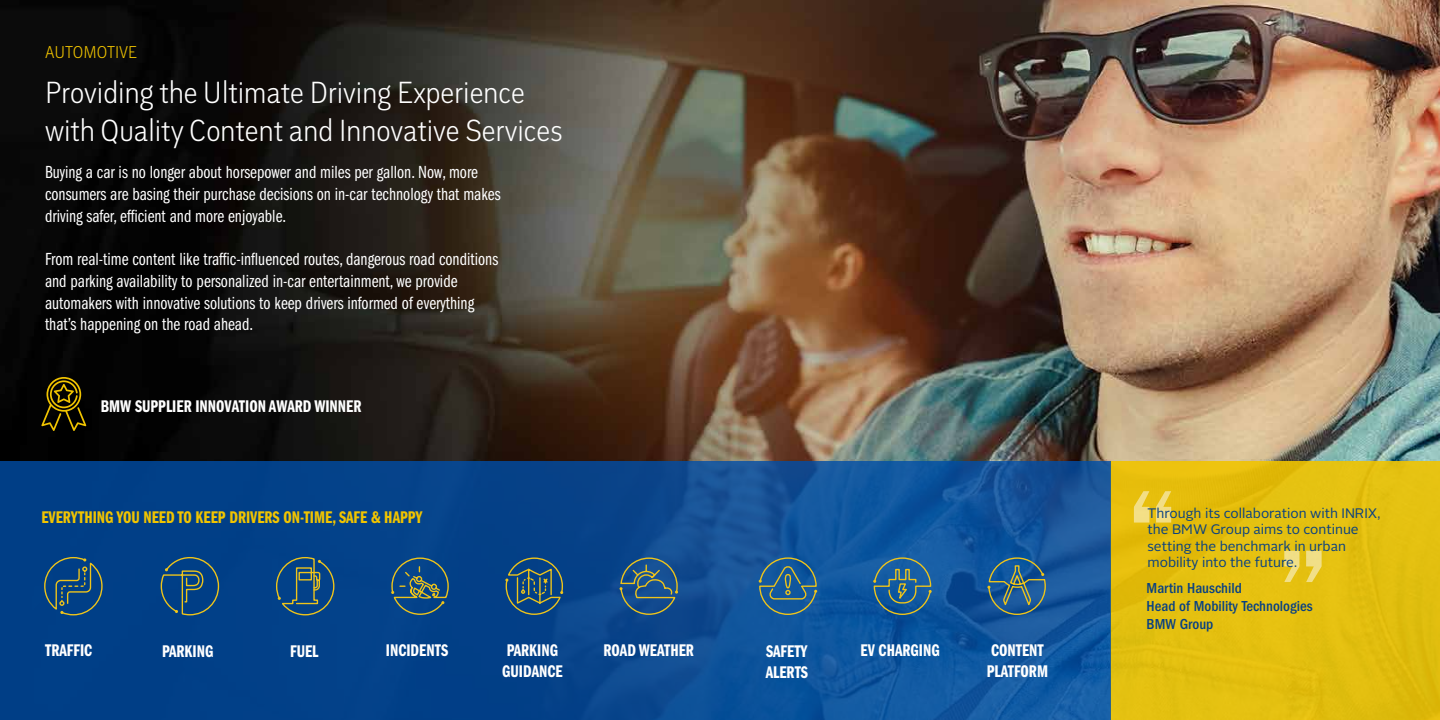
<style>
.page{position:relative;width:1440px;height:720px;background:#fff}
.page>*{position:absolute;margin:0;border:0;box-sizing:border-box;transform-origin:0 0}
.t1{font:300 condensed 31.25px/37.5px "Trilogy Sans";color:#fff}
.t2{font:18.12px/21.8px "Franklin Gothic LT Pro Bk Cm";color:#fff}
.t3{font:17.5px/21px "Franklin Gothic LT Pro Dm Cm";color:#fff}
.t4{font:17.5px "Franklin Gothic LT Pro Dm Cm";color:#f1c400}
.t5{font:300 condensed 17.5px "Trilogy Sans";color:#f1c400}
.t6{font:500 condensed 15px/18px "Franklin Gothic LT Pro";color:#084083}
.t7{font:13.75px/16.5px "Alright Sans";color:#084083}
</style>
<div class="page">
<img style="left:0;top:0;width:1440px;height:461px">
<div style="left:1111px;top:461px;width:329px;height:259px;background:#e4c00f"></div>
<svg style="left:1134px;top:491px;width:37px;height:32px"></svg>
<svg style="left:1284px;top:551px;width:38px;height:31px"></svg>
<svg style="left:0;top:461px;width:1111px;height:259px;background:#08488f"></svg>
<svg style="left:43px;top:556px;width:60px;height:60px;background:#1f5077"></svg>
<svg style="left:391px;top:557px;width:58px;height:59px;background:#295777"></svg>
<svg style="left:758px;top:557px;width:59px;height:59px;background:#2f658b"></svg>
<svg style="left:160px;top:556px;width:60px;height:60px;background:#1f4f78"></svg>
<svg style="left:505px;top:557px;width:59px;height:59px;background:#2a5574"></svg>
<svg style="left:873px;top:557px;width:59px;height:59px;background:#31688d"></svg>
<svg style="left:275px;top:556px;width:60px;height:60px;background:#255478"></svg>
<svg style="left:620px;top:557px;width:58px;height:59px;background:#315c7f"></svg>
<svg style="left:987px;top:557px;width:60px;height:138px;background:#225d95"></svg>
<svg style="left:41px;top:377px;width:45px;height:54px;background:#3d3201"></svg>
<p class="t5" style="left:45px;top:42px;width:94px">AUTOMOTIVE</p>
<h1 class="t1" style="left:45px;top:74px;width:519px">Providing the Ultimate Driving Experience with Quality Content and Innovative Services</h1>
<p class="t2" style="left:45px;top:162px;width:457px">Buying a car is no longer about horsepower and miles per gallon. Now, more consumers are basing their purchase decisions on in-car technology that makes driving safer, efficient and more enjoyable.</p>
<p class="t2" style="left:45px;top:249px;width:455px">From real-time content like traffic-influenced routes, dangerous road conditions and parking availability to personalized in-car entertainment, we provide automakers with innovative solutions to keep drivers informed of everything that’s happening on the road ahead.</p>
<p class="t3" style="left:101px;top:396px;width:262px">BMW SUPPLIER INNOVATION AWARD WINNER</p>
<p class="t4" style="left:41px;top:508px;width:383px">EVERYTHING YOU NEED TO KEEP DRIVERS ON-TIME, SAFE &amp; HAPPY</p>
<p class="t3" style="left:290px;top:641px;width:30px">FUEL</p>
<p class="t3" style="left:604px;top:640px;width:92px">ROAD WEATHER</p>
<p class="t3" style="left:861px;top:640px;width:81px">EV CHARGING</p>
<p class="t3" style="left:987px;top:640px;width:63px">CONTENT<br>PLATFORM</p>
<p class="t3" style="left:45px;top:640px;width:49px">TRAFFIC</p>
<p class="t3" style="left:386px;top:640px;width:64px">INCIDENTS</p>
<p class="t3" style="left:766px;top:640px;width:44px">SAFETY<br>ALERTS</p>
<p class="t3" style="left:162px;top:641px;width:53px">PARKING</p>
<p class="t3" style="left:502px;top:640px;width:62px">PARKING<br>GUIDANCE</p>
<p class="t7" style="left:1148px;top:505px;width:234px">Through its collaboration with INRIX, the BMW Group aims to continue setting the benchmark in urban mobility into the future.</p>
<p class="t6" style="left:1147px;top:579px;width:168px">Martin Hauschild<br>Head of Mobility Technologies<br>BMW Group</p>
</div>
